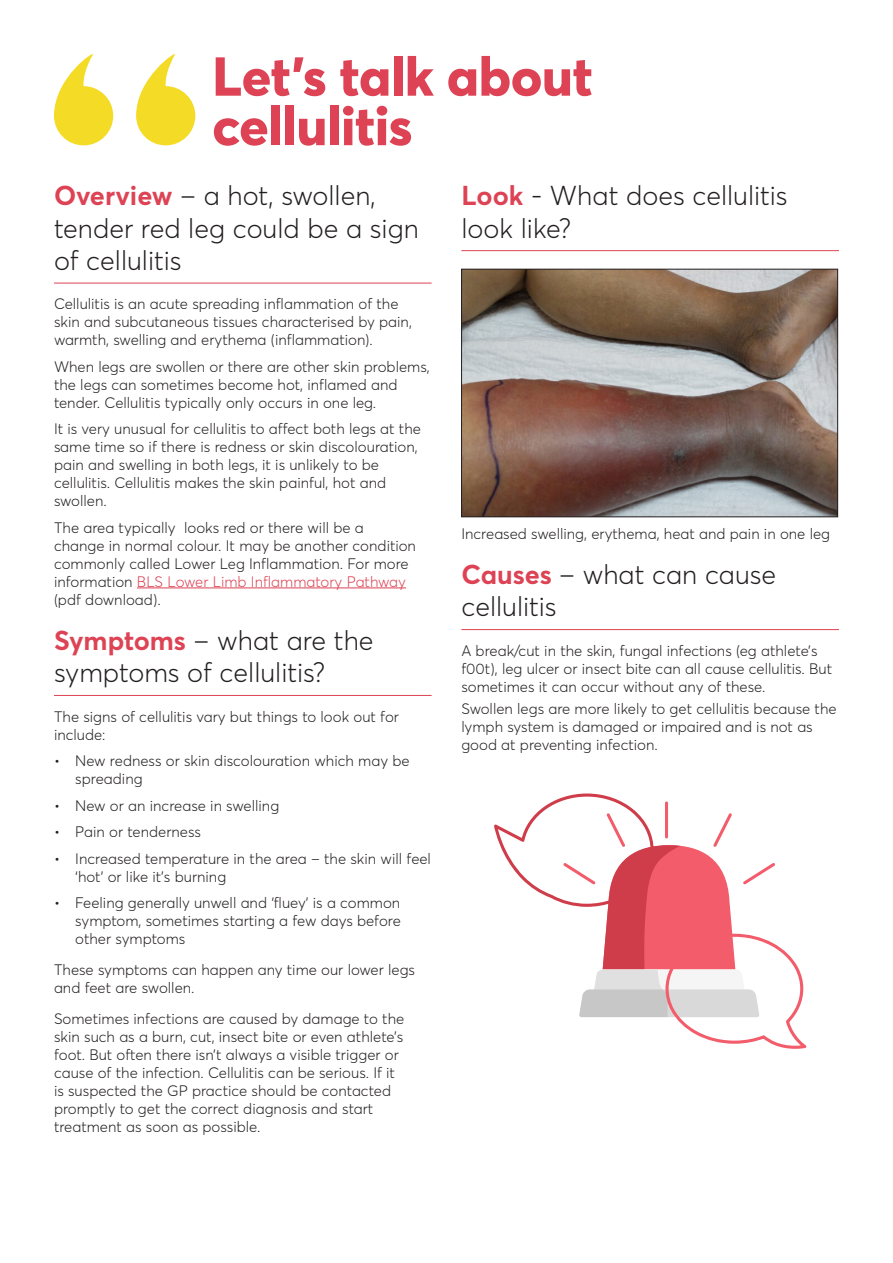
<style>
.page{position:relative;width:893px;height:1263px;background:#fff}
.page>*{position:absolute;margin:0;border:0;box-sizing:border-box;transform-origin:0 0}
.t1{font:800 54px/49.5px "Averta Std";letter-spacing:-.005em;color:#dd4354}
.t2{font:300 27px/32.4px "Averta Std";color:#231f20}
.t3{font:300 15px/18px "Averta Std";color:#231f20}
.s1{font-weight:700;color:#dd4354}
.s2{color:#dc4354}
</style>
<div class="page">
<hr style="left:54px;top:283px;width:378px;height:1px;background:#dd4354">
<hr style="left:137px;top:588px;width:269px;height:1px;background:#dc4354">
<hr style="left:54px;top:695px;width:378px;height:1px;background:#dd4354">
<hr style="left:461px;top:250px;width:378px;height:1px;background:#dd4354">
<hr style="left:461px;top:629px;width:378px;height:1px;background:#dd4354">
<img style="left:463px;top:271px;width:373px;height:244px">
<div style="left:461px;top:269px;width:377px;height:248px;border:1px solid #231f20"></div>
<svg style="left:54px;top:54px;width:59px;height:91px"></svg>
<svg style="left:136px;top:54px;width:59px;height:91px"></svg>
<svg style="left:494px;top:793px;width:312px;height:256px"></svg>
<p class="t1" style="left:212px;top:51px;width:382px">Let’s talk about cellulitis</p>
<p class="t2" style="left:54px;top:179px;width:366px"><span class="s1">Overview</span> – a hot, swollen, tender red leg could be a sign of cellulitis</p>
<p class="t3" style="left:54px;top:295px;width:359px">Cellulitis is an acute spreading inflammation of the skin and subcutaneous tissues characterised by pain, warmth, swelling and erythema (inflammation).</p>
<p class="t3" style="left:54px;top:357px;width:377px">When legs are swollen or there are other skin problems, the legs can sometimes become hot, inflamed and tender. Cellulitis typically only occurs in one leg.</p>
<p class="t3" style="left:54px;top:420px;width:369px">It is very unusual for cellulitis to affect both legs at the same time so if there is redness or skin discolouration, pain and swelling in both legs, it is unlikely to be cellulitis. Cellulitis makes the skin painful, hot and swollen.</p>
<p class="t3" style="left:54px;top:518px;width:364px">The area typically looks red or there will be a change in normal colour. It may be another condition commonly called Lower Leg Inflammation. For more information <span class="s2">BLS Lower Limb Inflammatory Pathway </span>(pdf download).</p>
<p class="t2" style="left:54px;top:624px;width:321px"><span class="s1">Symptoms</span> – what are the symptoms of cellulitis?</p>
<p class="t3" style="left:54px;top:707px;width:347px">The signs of cellulitis vary but things to look out for include:</p>
<p class="t3" style="left:75px;top:752px;width:336px;text-indent:-21px">• New redness or skin discolouration which may be spreading</p>
<p class="t3" style="left:54px;top:796px;width:227px">• New or an increase in swelling</p>
<p class="t3" style="left:54px;top:823px;width:149px">• Pain or tenderness</p>
<p class="t3" style="left:75px;top:849px;width:357px;text-indent:-21px">• Increased temperature in the area – the skin will feel ‘hot’ or like it’s burning</p>
<p class="t3" style="left:75px;top:894px;width:327px;text-align:justify;text-indent:-21px">• Feeling generally unwell and ‘fluey’ is a common symptom, sometimes starting a few days before other symptoms</p>
<p class="t3" style="left:54px;top:960px;width:363px">These symptoms can happen any time our lower legs and feet are swollen.</p>
<p class="t3" style="left:54px;top:1009px;width:352px">Sometimes infections are caused by damage to the skin such as a burn, cut, insect bite or even athlete’s foot. But often there isn’t always a visible trigger or cause of the infection. Cellulitis can be serious. If it is suspected the GP practice should be contacted promptly to get the correct diagnosis and start treatment as soon as possible.</p>
<p class="t2" style="left:461px;top:179px;width:328px"><span class="s1">Look</span> - What does cellulitis look like?</p>
<p class="t3" style="left:461px;top:524px;width:370px">Increased swelling, erythema, heat and pain in one leg</p>
<p class="t2" style="left:461px;top:558px;width:316px"><span class="s1">Causes</span> – what can cause cellulitis</p>
<p class="t3" style="left:461px;top:641px;width:372px">A break/cut in the skin, fungal infections (eg athlete’s f00t), leg ulcer or insect bite can all cause cellulitis. But sometimes it can occur without any of these.</p>
<p class="t3" style="left:461px;top:700px;width:377px">Swollen legs are more likely to get cellulitis because the lymph system is damaged or impaired and is not as good at preventing infection.</p>
</div>
